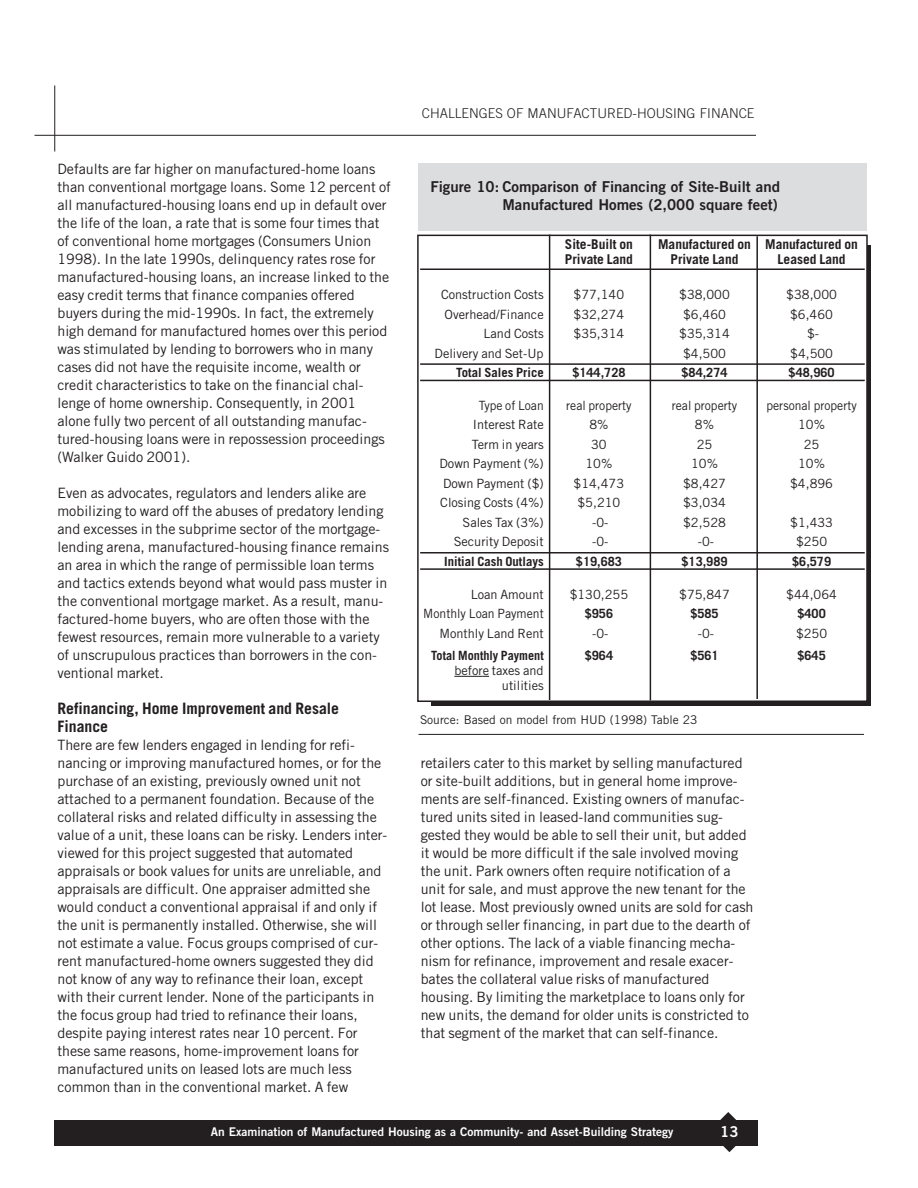
<style>
.page{position:relative;width:918px;height:1188px;background:#fff}
.page>*{position:absolute;margin:0;border:0;box-sizing:border-box;transform-origin:0 0}
.t1{font:700 15.75px/18px "Trade Gothic";color:#231f20}
.t2{font:15px/18px "Trade Gothic Bold Two";color:#231f20;text-align:right}
.t3{font:15px "Trade Gothic Bold Two";color:#fff}
.t4{font:14.25px/18px "Trade Gothic";color:#231f20}
.t5{font:700 13.5px "Trade Gothic";color:#231f20}
.t6{font:300 13.5px "Trade Gothic";color:#231f20}
.t7{font:12.75px/15px "Trade Gothic";color:#231f20;text-align:right}
.t8{font:700 12.75px "Trade Gothic";color:#231f20}
.t9{font:12.75px "Trade Gothic";color:#231f20;scale:.95 1}
.t10{font:700 12.75px "Trade Gothic";color:#231f20;scale:.96 1}
.t11{font:12.75px "Trade Gothic";color:#231f20;scale:.96 1}
.t12{font:12px "Trade Gothic Bold Two";color:#fff}
.t13{font:12px "Trade Gothic";color:#231f20}
</style>
<div class="page">
<svg style="left:720px;top:1112px;width:16px;height:40px"></svg>
<hr style="left:34px;top:135px;width:722px;height:1px;background:#231f20">
<hr style="left:54px;top:86px;width:1px;height:66px;background:#231f20">
<div style="left:55px;top:1120px;width:703px;height:26px;background:#231f20"></div>
<hr style="left:420px;top:268px;width:445px;height:2px;background:#231f20">
<hr style="left:420px;top:363px;width:445px;height:2px;background:#231f20">
<hr style="left:420px;top:380px;width:445px;height:1px;background:#231f20">
<hr style="left:420px;top:552px;width:445px;height:2px;background:#231f20">
<hr style="left:420px;top:568px;width:445px;height:2px;background:#231f20">
<svg style="left:454px;top:676px;width:35px;height:1px"></svg>
<div style="left:417px;top:235px;width:451px;height:467px;border:2px solid #231f20"></div>
<div style="left:418px;top:164px;width:449px;height:67px;background:#dcdddf"></div>
<hr style="left:549px;top:235px;width:1px;height:465px;background:#231f20">
<hr style="left:650px;top:235px;width:1px;height:465px;background:#231f20">
<hr style="left:756px;top:236px;width:2px;height:463px;background:#231f20">
<hr style="left:418px;top:734px;width:446px;height:1px;background:#231f20">
<p class="t4" style="left:57px;top:161px;width:335px">Defaults are far higher on manufactured-home loans than conventional mortgage loans. Some 12 percent of all manufactured-housing loans end up in default over the life of the loan, a rate that is some four times that of conventional home mortgages (Consumers Union 1998). In the late 1990s, delinquency rates rose for manufactured-housing loans, an increase linked to the easy credit terms that finance companies offered buyers during the mid-1990s. In fact, the extremely high demand for manufactured homes over this period was stimulated by lending to borrowers who in many cases did not have the requisite income, wealth or credit characteristics to take on the financial chal&shy;lenge of home ownership. Consequently, in 2001 alone fully two percent of all outstanding manufac&shy;tured-housing loans were in repossession proceedings (Walker Guido 2001).</p>
<p class="t4" style="left:57px;top:485px;width:333px">Even as advocates, regulators and lenders alike are mobilizing to ward off the abuses of predatory lending and excesses in the subprime sector of the mortgage&shy;lending arena, manufactured-housing finance remains an area in which the range of permissible loan terms and tactics extends beyond what would pass muster in the conventional mortgage market. As a result, manu&shy;factured-home buyers, who are often those with the fewest resources, remain more vulnerable to a variety of unscrupulous practices than borrowers in the con&shy;ventional market.</p>
<p class="t1" style="left:57px;top:701px;width:283px">Refinancing, Home Improvement and Resale<br>Finance</p>
<p class="t4" style="left:57px;top:737px;width:331px">There are few lenders engaged in lending for refi&shy;nancing or improving manufactured homes, or for the purchase of an existing, previously owned unit not attached to a permanent foundation. Because of the collateral risks and related difficulty in assessing the value of a unit, these loans can be risky. Lenders inter&shy;viewed for this project suggested that automated appraisals or book values for units are unreliable, and appraisals are difficult. One appraiser admitted she would conduct a conventional appraisal if and only if the unit is permanently installed. Otherwise, she will not estimate a value. Focus groups comprised of cur&shy;rent manufactured-home owners suggested they did not know of any way to refinance their loan, except with their current lender. None of the participants in the focus group had tried to refinance their loans, despite paying interest rates near 10 percent. For these same reasons, home-improvement loans for manufactured units on leased lots are much less common than in the conventional market. A few</p>
<p class="t6" style="left:422px;top:108px;width:334px">CHALLENGES OF MANUFACTURED-HOUSING FINANCE</p>
<p class="t2" style="left:430px;top:179px;width:351px">Figure 10: Comparison of Financing of Site-Built and<br>Manufactured Homes (2,000 square feet)</p>
<p class="t5" style="left:565px;top:239px;width:70px">Site-Built on</p>
<p class="t5" style="left:658px;top:239px;width:201px">Manufactured on Manufactured on</p>
<p class="t5" style="left:565px;top:254px;width:70px">Private Land</p>
<p class="t5" style="left:671px;top:254px;width:70px">Private Land</p>
<p class="t5" style="left:778px;top:254px;width:70px">Leased Land</p>
<p class="t7" style="left:441px;top:288px;width:104px">Construction Costs</p>
<p class="t7" style="left:574px;top:288px;width:52px">$77,140</p>
<p class="t7" style="left:679px;top:288px;width:52px">$38,000</p>
<p class="t7" style="left:786px;top:288px;width:52px">$38,000</p>
<p class="t7" style="left:445px;top:308px;width:101px">Overhead/Finance</p>
<p class="t7" style="left:574px;top:308px;width:52px">$32,274</p>
<p class="t7" style="left:683px;top:308px;width:44px">$6,460</p>
<p class="t7" style="left:790px;top:308px;width:44px">$6,460</p>
<p class="t7" style="left:483px;top:327px;width:62px">Land Costs</p>
<p class="t7" style="left:574px;top:327px;width:52px">$35,314</p>
<p class="t7" style="left:679px;top:327px;width:52px">$35,314</p>
<p class="t7" style="left:807px;top:327px;width:14px">$-</p>
<p class="t7" style="left:435px;top:347px;width:111px">Delivery and Set-Up</p>
<p class="t7" style="left:683px;top:347px;width:44px">$4,500</p>
<p class="t7" style="left:790px;top:347px;width:44px">$4,500</p>
<p class="t8" style="left:456px;top:368px;width:89px">Total Sales Price</p>
<p class="t8" style="left:572px;top:368px;width:55px">$144,728</p>
<p class="t8" style="left:682px;top:368px;width:48px">$84,274</p>
<p class="t8" style="left:789px;top:368px;width:48px">$48,960</p>
<p class="t9" style="left:479px;top:401px;width:70px">Type of Loan</p>
<p class="t9" style="left:566px;top:401px;width:70px">real property</p>
<p class="t9" style="left:672px;top:401px;width:70px">real property</p>
<p class="t9" style="left:767px;top:401px;width:96px">personal property</p>
<p class="t7" style="left:473px;top:419px;width:72px">Interest Rate</p>
<p class="t7" style="left:589px;top:419px;width:21px">8%</p>
<p class="t7" style="left:695px;top:419px;width:21px">8%</p>
<p class="t7" style="left:798px;top:419px;width:28px">10%</p>
<p class="t7" style="left:472px;top:438px;width:73px">Term in years</p>
<p class="t7" style="left:591px;top:438px;width:17px">30</p>
<p class="t7" style="left:697px;top:438px;width:17px">25</p>
<p class="t7" style="left:804px;top:438px;width:17px">25</p>
<p class="t7" style="left:439px;top:458px;width:106px">Down Payment (%)</p>
<p class="t7" style="left:585px;top:458px;width:28px">10%</p>
<p class="t7" style="left:691px;top:458px;width:28px">10%</p>
<p class="t7" style="left:798px;top:458px;width:28px">10%</p>
<p class="t7" style="left:443px;top:477px;width:102px">Down Payment ($)</p>
<p class="t7" style="left:574px;top:477px;width:52px">$14,473</p>
<p class="t7" style="left:683px;top:477px;width:44px">$8,427</p>
<p class="t7" style="left:790px;top:477px;width:44px">$4,896</p>
<p class="t7" style="left:440px;top:497px;width:105px">Closing Costs (4%)</p>
<p class="t7" style="left:578px;top:497px;width:44px">$5,210</p>
<p class="t7" style="left:683px;top:497px;width:44px">$3,034</p>
<p class="t7" style="left:463px;top:516px;width:83px">Sales Tax (3%)</p>
<p class="t7" style="left:592px;top:516px;width:18px">-0-</p>
<p class="t7" style="left:683px;top:516px;width:44px">$2,528</p>
<p class="t7" style="left:790px;top:516px;width:44px">$1,433</p>
<p class="t7" style="left:454px;top:536px;width:92px">Security Deposit</p>
<p class="t7" style="left:592px;top:536px;width:18px">-0-</p>
<p class="t7" style="left:698px;top:536px;width:18px">-0-</p>
<p class="t7" style="left:796px;top:536px;width:33px">$250</p>
<p class="t8" style="left:444px;top:557px;width:101px">Initial Cash Outlays</p>
<p class="t8" style="left:576px;top:557px;width:48px">$19,683</p>
<p class="t8" style="left:682px;top:557px;width:48px">$13,989</p>
<p class="t8" style="left:792px;top:557px;width:40px">$6,579</p>
<p class="t7" style="left:471px;top:588px;width:75px">Loan Amount</p>
<p class="t7" style="left:570px;top:588px;width:60px">$130,255</p>
<p class="t7" style="left:679px;top:588px;width:52px">$75,847</p>
<p class="t7" style="left:786px;top:588px;width:52px">$44,064</p>
<p class="t11" style="left:423px;top:609px;width:127px">Monthly Loan Payment</p>
<p class="t8" style="left:585px;top:609px;width:30px">$956</p>
<p class="t8" style="left:690px;top:609px;width:30px">$585</p>
<p class="t8" style="left:797px;top:609px;width:30px">$400</p>
<p class="t7" style="left:439px;top:627px;width:106px">Monthly Land Rent</p>
<p class="t7" style="left:592px;top:627px;width:18px">-0-</p>
<p class="t7" style="left:698px;top:627px;width:18px">-0-</p>
<p class="t7" style="left:796px;top:627px;width:33px">$250</p>
<p class="t10" style="left:431px;top:651px;width:119px">Total Monthly Payment</p>
<p class="t8" style="left:585px;top:651px;width:30px">$964</p>
<p class="t8" style="left:690px;top:651px;width:30px">$561</p>
<p class="t8" style="left:797px;top:651px;width:30px">$645</p>
<p class="t7" style="left:454px;top:664px;width:91px">before taxes and utilities</p>
<p class="t13" style="left:420px;top:715px;width:279px">Source: Based on model from HUD (1998) Table 23</p>
<p class="t4" style="left:421px;top:755px;width:334px">retailers cater to this market by selling manufactured or site-built additions, but in general home improve&shy;ments are self-financed. Existing owners of manufac&shy;tured units sited in leased-land communities sug&shy;gested they would be able to sell their unit, but added it would be more difficult if the sale involved moving the unit. Park owners often require notification of a unit for sale, and must approve the new tenant for the lot lease. Most previously owned units are sold for cash or through seller financing, in part due to the dearth of other options. The lack of a viable financing mecha&shy;nism for refinance, improvement and resale exacer&shy;bates the collateral value risks of manufactured housing. By limiting the marketplace to loans only for new units, the demand for older units is constricted to that segment of the market that can self-finance.</p>
<p class="t12" style="left:211px;top:1127px;width:464px">An Examination of Manufactured Housing as a Community- and Asset-Building Strategy</p>
<p class="t3" style="left:720px;top:1126px;width:20px">13</p>
</div>
